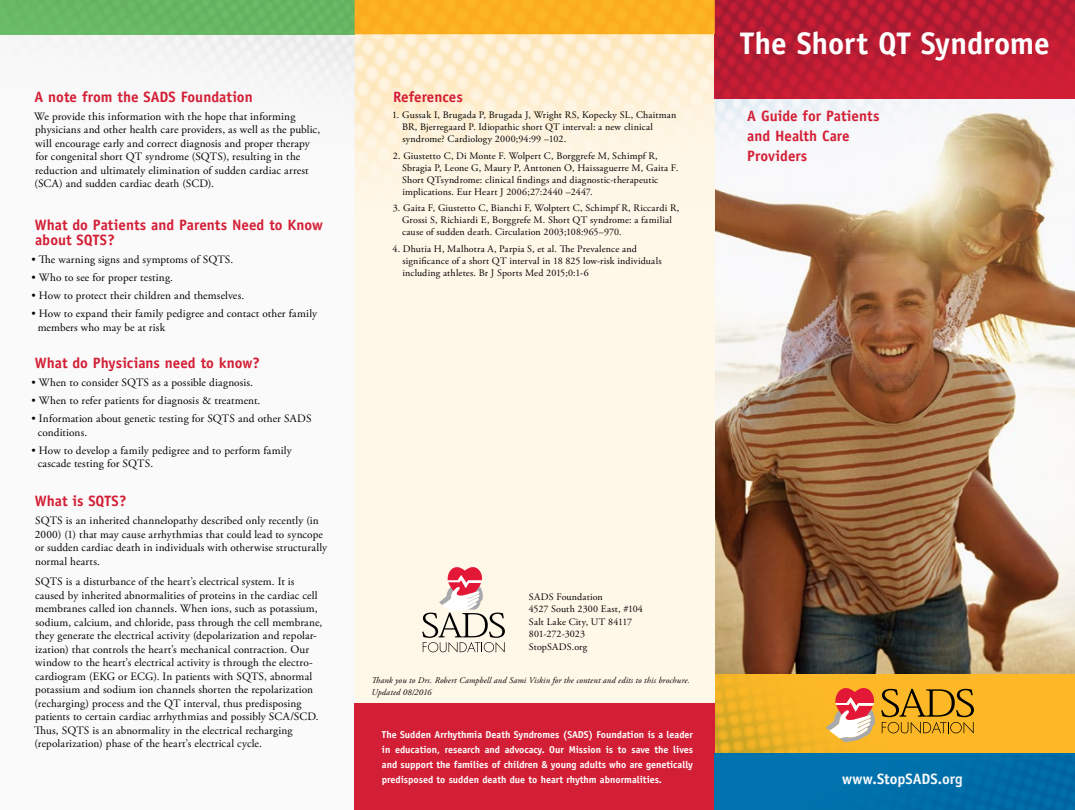
<style>
.page{position:relative;width:1075px;height:810px;background:#fff}
.page>*{position:absolute;margin:0;border:0;box-sizing:border-box;transform-origin:0 0}
.t1{font:700 31.25px "Officina Sans";letter-spacing:-.005em;color:#fff}
.t2{font:700 15px/20px "Officina Sans";color:#d31f36}
.t3{font:700 15px "Officina Sans";color:#fff}
.t4{font:11.25px/13.5px "Adobe Garamond Pro";letter-spacing:.01em;color:#000}
.t5{font:10px/12px "Adobe Garamond Pro";letter-spacing:.015em;color:#000}
.t6{font:700 10px/15px "Officina Sans";color:#fff;text-align:justify}
.t7{font:italic 8.75px/12px "Adobe Garamond Pro";letter-spacing:.02em;color:#000}
</style>
<div class="page">
<img style="left:714px;top:263px;width:360px;height:222px">
<img style="left:714px;top:485px;width:360px;height:269px">
<div style="left:354px;top:0;width:360px;height:810px;background:#fff8e9"></div>
<div style="left:0;top:34px;width:354px;height:776px;background:#fafafa"></div>
<img style="left:0;top:0;width:354px;height:78px">
<div style="left:354px;top:704px;width:360px;height:106px;background:#d31f36"></div>
<img style="left:720px;top:754px;width:354px;height:56px">
<img style="left:714px;top:0;width:360px;height:263px">
<img style="left:354px;top:0;width:360px;height:211px">
<svg style="left:881px;top:689px;width:92px;height:45px;background:#c9931e"></svg>
<svg style="left:825px;top:681px;width:50px;height:62px"></svg>
<svg style="left:422px;top:567px;width:83px;height:85px"></svg>
<h2 class="t2" style="left:34px;top:87px;width:220px">A note from the SADS Foundation</h2>
<p class="t4" style="left:34px;top:110px;width:287px">We provide this information with the hope that informing physicians and other health care providers, as well as the public, will encourage early and correct diagnosis and proper therapy for congenital short QT syndrome (SQTS), resulting in the reduction and ultimately elimination of sudden cardiac arrest (SCA) and sudden cardiac death (SCD).</p>
<h2 class="t2" style="left:35px;top:217px;width:289px;line-height:15px">What do Patients and Parents Need to Know about SQTS?</h2>
<p class="t4" style="left:31px;top:253px;width:203px">• The warning signs and symptoms of SQTS.</p>
<p class="t4" style="left:31px;top:271px;width:143px">• Who to see for proper testing.</p>
<p class="t4" style="left:31px;top:289px;width:214px">• How to protect their children and themselves.</p>
<p class="t4" style="left:38px;top:307px;width:281px;text-indent:-6px">• How to expand their family pedigree and contact other family members who may be at risk</p>
<h2 class="t2" style="left:35px;top:353px;width:226px">What do Physicians need to know?</h2>
<p class="t4" style="left:31px;top:376px;width:223px">• When to consider SQTS as a possible diagnosis.</p>
<p class="t4" style="left:31px;top:394px;width:230px">• When to refer patients for diagnosis &amp; treatment.</p>
<p class="t4" style="left:38px;top:412px;width:275px;text-indent:-6px">• Information about genetic testing for SQTS and other SADS conditions.</p>
<p class="t4" style="left:38px;top:444px;width:255px;text-indent:-6px">• How to develop a family pedigree and to perform family cascade testing for SQTS.</p>
<h2 class="t2" style="left:35px;top:491px;width:93px">What is SQTS?</h2>
<p class="t4" style="left:35px;top:514px;width:294px">SQTS is an inherited channelopathy described only recently (in 2000) (1) that may cause arrhythmias that could lead to syncope or sudden cardiac death in individuals with otherwise structurally normal hearts.</p>
<p class="t4" style="left:34px;top:575px;width:290px">SQTS is a disturbance of the heart’s electrical system. It is caused by inherited abnormalities of proteins in the cardiac cell membranes called ion channels. When ions, such as potassium, sodium, calcium, and chloride, pass through the cell membrane, they generate the electrical activity (depolarization and repolar&shy;ization) that controls the heart’s mechanical contraction. Our window to the heart’s electrical activity is through the electro&shy;cardiogram (EKG or ECG). In patients with SQTS, abnormal potassium and sodium ion channels shorten the repolarization (recharging) process and the QT interval, thus predisposing patients to certain cardiac arrhythmias and possibly SCA/SCD.<br>Thus, SQTS is an abnormality in the electrical recharging (repolarization) phase of the heart’s electrical cycle.</p>
<h2 class="t2" style="left:393px;top:87px;width:71px">References</h2>
<p class="t5" style="left:402px;top:109px;width:276px;text-indent:-10px">1. Gussak I, Brugada P, Brugada J, Wright RS, Kopecky SL, Chaitman<br>BR, Bjerregaard P. Idiopathic short QT interval: a new clinical syndrome? Cardiology 2000;94:99 –102.</p>
<p class="t5" style="left:402px;top:150px;width:277px;text-indent:-9px">2. Giustetto C, Di Monte F. Wolpert C, Borggrefe M, Schimpf R, Sbragia P, Leone G, Maury P, Anttonen O, Haissaguerre M, Gaita F.<br>Short QTsyndrome: clinical findings and diagnostic-therapeutic implications. Eur Heart J 2006;27:2440 –2447.</p>
<p class="t5" style="left:402px;top:202px;width:279px;text-indent:-9px">3. Gaita F, Giustetto C, Bianchi F, Wolptert C, Schimpf R, Riccardi R,<br>Grossi S, Richiardi E, Borggrefe M. Short QT syndrome: a familial cause of sudden death. Circulation 2003;108:965–970.</p>
<p class="t5" style="left:402px;top:243px;width:261px;text-indent:-10px">4. Dhutia H, Malhotra A, Parpia S, et al. The Prevalence and significance of a short QT interval in 18 825 low-risk individuals including athletes. Br J Sports Med 2015;0:1-6</p>
<p class="t5" style="left:529px;top:591px;width:115px;line-height:12.5px">SADS Foundation<br>4527 South 2300 East, #104<br>Salt Lake City, UT 84117<br>801-272-3023<br>StopSADS.org</p>
<p class="t7" style="left:371px;top:675px;width:320px">Thank you to Drs. Robert Campbell and Sami Viskin for the content and edits to this brochure.<br>Updated 08/2016</p>
<p class="t6" style="left:382px;top:727px;width:313px">The Sudden Arrhythmia Death Syndromes (SADS) Foundation is a leader in education, research and advocacy. Our Mission is to save the lives and support the families of children &amp; young adults who are genetically predisposed to sudden death due to heart rhythm abnormalities.</p>
<h1 class="t1" style="left:740px;top:24px;width:311px">The Short QT Syndrome</h1>
<h2 class="t2" style="left:747px;top:106px;width:134px">A Guide for Patients and Health Care<br>Providers</h2>
<h2 class="t3" style="left:842px;top:769px;width:122px">www.StopSADS.org</h2>
</div>
